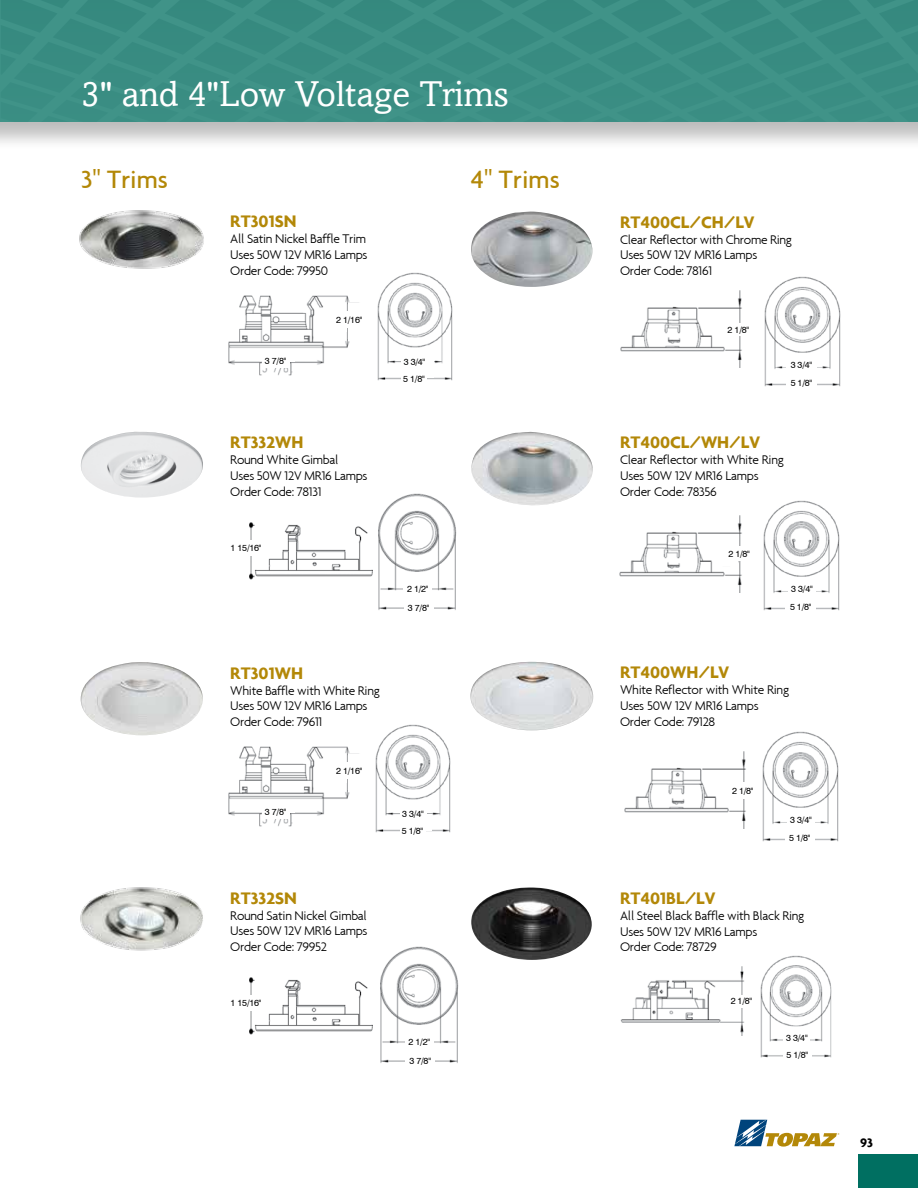
<style>
.page{position:relative;width:918px;height:1188px;background:#fff}
.page>*{position:absolute;margin:0;border:0;box-sizing:border-box;transform-origin:0 0}
.t1{font:36px "Amasis";color:#fff}
.t2{font:500 27px "Agenda";color:#b38808}
.t3{font:700 18px "Agenda";color:#b38808}
.t4{font:300 13.5px/15.8px "Agenda";letter-spacing:-.025em;color:#000}
.t5{font:700 13.5px "Agenda";color:#000}
.t6{font:9px/18.5px "Swiss 721 BT";letter-spacing:-.025em;color:#000}
</style>
<div class="page">
<svg style="left:734px;top:1120px;width:105px;height:27px"></svg>
<div style="left:0;top:0;width:918px;height:151px;background:#000;opacity:.35"></div>
<div style="left:0;top:0;width:918px;height:122px;background:#398d82"></div>
<div style="left:859px;top:1154px;width:59px;height:34px;background:#006f61"></div>
<img style="left:471px;top:432px;width:122px;height:74px">
<img style="left:470px;top:662px;width:123px;height:68px">
<img style="left:471px;top:212px;width:121px;height:75px">
<img style="left:764px;top:277px;width:77px;height:110px">
<div style="left:786px;top:353px;width:31px;height:23px;background:#fff"></div>
<div style="left:786px;top:371px;width:31px;height:23px;background:#fff"></div>
<img style="left:764px;top:501px;width:76px;height:110px">
<div style="left:788px;top:577px;width:28px;height:23px;background:#fff"></div>
<div style="left:786px;top:595px;width:30px;height:23px;background:#fff"></div>
<img style="left:762px;top:732px;width:77px;height:110px">
<div style="left:787px;top:808px;width:28px;height:23px;background:#fff"></div>
<div style="left:785px;top:826px;width:30px;height:23px;background:#fff"></div>
<img style="left:471px;top:887px;width:121px;height:73px">
<img style="left:760px;top:955px;width:72px;height:103px">
<div style="left:783px;top:1027px;width:27px;height:21px;background:#fff"></div>
<div style="left:783px;top:1044px;width:29px;height:22px;background:#fff"></div>
<img style="left:620px;top:290px;width:122px;height:77px">
<div style="left:719px;top:313px;width:19px;height:31px;background:#fff"></div>
<div style="left:723px;top:324px;width:31px;height:12px;background:#fff"></div>
<img style="left:619px;top:516px;width:123px;height:77px">
<div style="left:720px;top:540px;width:18px;height:26px;background:#fff"></div>
<div style="left:724px;top:547px;width:30px;height:14px;background:#fff"></div>
<img style="left:624px;top:751px;width:122px;height:77px">
<div style="left:722px;top:775px;width:21px;height:30px;background:#fff"></div>
<div style="left:728px;top:782px;width:30px;height:16px;background:#fff"></div>
<img style="left:620px;top:966px;width:124px;height:69px">
<div style="left:721px;top:989px;width:20px;height:29px;background:#fff"></div>
<div style="left:727px;top:995px;width:29px;height:12px;background:#fff"></div>
<img style="left:249px;top:977px;width:124px;height:57px">
<div style="left:224px;top:995px;width:45px;height:16px;background:#fff"></div>
<img style="left:81px;top:432px;width:122px;height:66px">
<img style="left:249px;top:522px;width:124px;height:57px">
<div style="left:224px;top:540px;width:45px;height:16px;background:#fff"></div>
<img style="left:379px;top:493px;width:78px;height:117px">
<div style="left:404px;top:581px;width:28px;height:15px;background:#fff"></div>
<div style="left:404px;top:600px;width:30px;height:14px;background:#fff"></div>
<img style="left:380px;top:947px;width:79px;height:116px">
<div style="left:405px;top:1035px;width:28px;height:14px;background:#fff"></div>
<div style="left:405px;top:1053px;width:30px;height:15px;background:#fff"></div>
<img style="left:81px;top:662px;width:122px;height:73px">
<img style="left:376px;top:725px;width:75px;height:108px">
<div style="left:406px;top:814px;width:26px;height:16px;background:#fff"></div>
<div style="left:400px;top:800px;width:27px;height:27px;background:#fff"></div>
<div style="left:400px;top:823px;width:25px;height:15px;background:#fff"></div>
<img style="left:228px;top:746px;width:131px;height:80px">
<div style="left:336px;top:763px;width:11px;height:20px;background:#fff"></div>
<div style="left:263px;top:801px;width:32px;height:12px;background:#fff"></div>
<div style="left:262px;top:805px;width:27px;height:13px;background:#fff"></div>
<div style="left:348px;top:754px;width:14px;height:37px;background:#fff"></div>
<div style="left:329px;top:763px;width:41px;height:16px;background:#fff"></div>
<img style="left:377px;top:272px;width:76px;height:109px">
<div style="left:408px;top:362px;width:26px;height:16px;background:#fff"></div>
<div style="left:401px;top:348px;width:27px;height:26px;background:#fff"></div>
<div style="left:401px;top:371px;width:26px;height:15px;background:#fff"></div>
<img style="left:228px;top:295px;width:131px;height:80px">
<div style="left:336px;top:312px;width:11px;height:20px;background:#fff"></div>
<div style="left:263px;top:350px;width:32px;height:12px;background:#fff"></div>
<div style="left:262px;top:354px;width:27px;height:14px;background:#fff"></div>
<div style="left:348px;top:303px;width:14px;height:38px;background:#fff"></div>
<div style="left:329px;top:312px;width:41px;height:16px;background:#fff"></div>
<img style="left:79px;top:210px;width:125px;height:59px">
<img style="left:80px;top:887px;width:123px;height:64px">
<h1 class="t1" style="left:81px;top:73px;width:429px">3" and 4"Low Voltage Trims</h1>
<h2 class="t2" style="left:81px;top:163px;width:89px">3" Trims</h2>
<h2 class="t2" style="left:471px;top:163px;width:90px">4" Trims</h2>
<h3 class="t3" style="left:230px;top:211px;width:68px">RT301SN</h3>
<p class="t4" style="left:230px;top:231px;width:139px;text-align:justify">All Satin Nickel Baffle Trim Uses 50W 12V MR16 Lamps Order Code: 79950</p>
<p class="t6" style="left:265px;top:352px;width:23px">3 7/8"</p>
<p class="t6" style="left:336px;top:311px;width:28px">2 1/16"</p>
<h3 class="t3" style="left:230px;top:432px;width:75px">RT332WH</h3>
<p class="t4" style="left:230px;top:452px;width:139px">Round White Gimbal<br>Uses 50W 12V MR16 Lamps<br>Order Code: 78131</p>
<p class="t6" style="left:231px;top:539px;width:33px">1 15/16"</p>
<h3 class="t3" style="left:230px;top:662px;width:74px">RT301WH</h3>
<p class="t4" style="left:230px;top:682px;width:151px">White Baffle with White Ring<br>Uses 50W 12V MR16 Lamps<br>Order Code: 79611</p>
<p class="t6" style="left:265px;top:803px;width:23px">3 7/8"</p>
<p class="t6" style="left:336px;top:762px;width:28px">2 1/16"</p>
<p class="t6" style="left:403px;top:353px;width:24px;line-height:17.1px">3 3/4"<br>5 1/8"</p>
<p class="t6" style="left:407px;top:579px;width:24px">2 1/2"<br>3 7/8"</p>
<p class="t6" style="left:402px;top:805px;width:24px;line-height:17.1px">3 3/4"<br>5 1/8"</p>
<h3 class="t3" style="left:230px;top:887px;width:68px">RT332SN</h3>
<p class="t4" style="left:230px;top:907px;width:139px;text-align:justify">Round Satin Nickel Gimbal Uses 50W 12V MR16 Lamps Order Code: 79952</p>
<p class="t6" style="left:231px;top:994px;width:33px">1 15/16"</p>
<p class="t6" style="left:409px;top:1033px;width:24px">2 1/2"<br>3 7/8"</p>
<h3 class="t3" style="left:620px;top:211px;width:136px">RT400CL/CH/LV</h3>
<p class="t4" style="left:620px;top:231px;width:173px">Clear Reflector with Chrome Ring<br>Uses 50W 12V MR16 Lamps<br>Order Code: 78161</p>
<p class="t6" style="left:728px;top:321px;width:23px">2 1/8"</p>
<p class="t6" style="left:791px;top:355px;width:23px">3 3/4"<br>5 1/8"</p>
<h3 class="t3" style="left:620px;top:432px;width:141px">RT400CL/WH/LV</h3>
<p class="t4" style="left:620px;top:452px;width:165px">Clear Reflector with White Ring<br>Uses 50W 12V MR16 Lamps<br>Order Code: 78356</p>
<p class="t6" style="left:728px;top:545px;width:23px">2 1/8"</p>
<p class="t6" style="left:790px;top:579px;width:24px">3 3/4"<br>5 1/8"</p>
<h3 class="t3" style="left:620px;top:662px;width:111px">RT400WH/LV</h3>
<p class="t4" style="left:620px;top:682px;width:171px">White Reflector with White Ring<br>Uses 50W 12V MR16 Lamps<br>Order Code: 79128</p>
<p class="t6" style="left:732px;top:781px;width:23px">2 1/8"</p>
<p class="t6" style="left:789px;top:810px;width:24px">3 3/4"<br>5 1/8"</p>
<h3 class="t3" style="left:620px;top:887px;width:97px">RT401BL/LV</h3>
<p class="t4" style="left:620px;top:907px;width:186px">All Steel Black Baffle with Black Ring<br>Uses 50W 12V MR16 Lamps<br>Order Code: 78729</p>
<p class="t6" style="left:731px;top:992px;width:23px">2 1/8"</p>
<p class="t6" style="left:786px;top:1029px;width:23px;line-height:17.1px">3 3/4"<br>5 1/8"</p>
<p class="t5" style="left:860px;top:1134px;width:14px">93</p>
</div>
